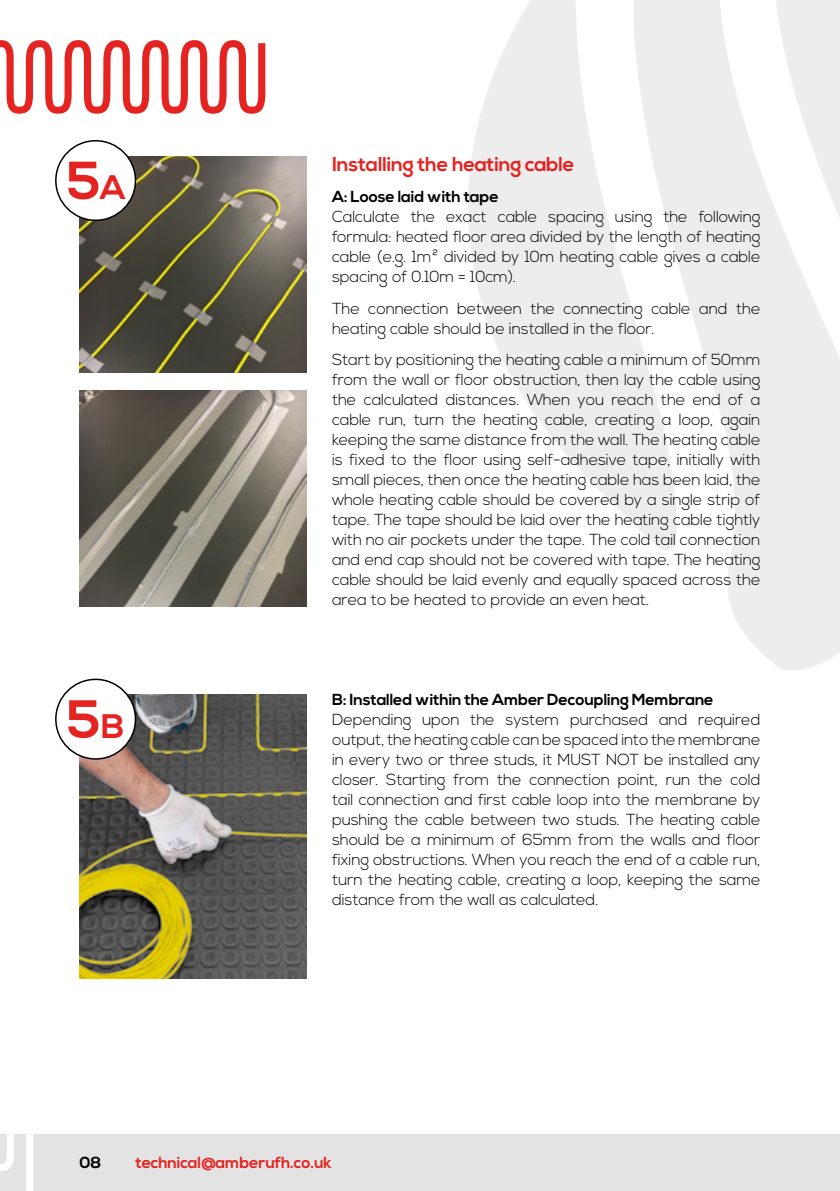
<style>
.page{position:relative;width:840px;height:1191px;background:#fff}
.page>*{position:absolute;margin:0;border:0;box-sizing:border-box;transform-origin:0 0}
.t1{font:700 53.4px "Nexa";color:#e52321}
.t2{font:700 20px "Nexa";letter-spacing:-.01em;color:#e52321}
.t3{font:300 16px/20px "Nexa";letter-spacing:-.01em;color:#000;text-align:justify}
.t4{font:700 16px "Nexa";letter-spacing:-.01em;color:#000}
.t5{font:700 16px "Nexa";letter-spacing:-.01em;color:#e52321}
.s1{font-size:34px}
</style>
<div class="page">
<svg style="left:678px;top:0;width:161px;height:670px;fill:#ededed"></svg>
<svg style="left:468px;top:0;width:210px;height:550px;fill:#ededed"></svg>
<div style="left:0;top:1134px;width:839px;height:57px;background:#e3e3e3"></div>
<img style="left:79px;top:156px;width:227px;height:216px">
<img style="left:79px;top:390px;width:227px;height:217px">
<svg style="left:0;top:1134px;width:33px;height:57px"></svg>
<svg style="left:0;top:40px;width:265px;height:74px"></svg>
<img style="left:79px;top:694px;width:227px;height:284px">
<div style="left:56px;top:141px;width:79px;height:79px;background:#fff;border-radius:50%"></div>
<div style="left:55px;top:140px;width:81px;height:81px;border:2px solid #000;border-radius:50%"></div>
<div style="left:56px;top:679px;width:79px;height:80px;background:#fff;border-radius:50%"></div>
<div style="left:55px;top:678px;width:81px;height:81px;border:2px solid #000;border-radius:50%"></div>
<h1 class="t1" style="left:66px;top:150px;width:61px">5<span class="s1">A</span></h1>
<h1 class="t1" style="left:66px;top:688px;width:59px">5<span class="s1">B</span></h1>
<p class="t2" style="left:332px;top:153px;width:244px">Installing the heating cable</p>
<p class="t4" style="left:332px;top:188px;width:168px">A: Loose laid with tape</p>
<p class="t3" style="left:332px;top:208px;width:430px">Calculate the exact cable spacing using the following formula: heated floor area divided by the length of heating cable (e.g. 1m² divided by 10m heating cable gives a cable spacing of 0.10m = 10cm).</p>
<p class="t3" style="left:332px;top:299px;width:430px">The connection between the connecting cable and the heating cable should be installed in the floor.</p>
<p class="t3" style="left:332px;top:350px;width:430px">Start by positioning the heating cable a minimum of 50mm from the wall or floor obstruction, then lay the cable using the calculated distances. When you reach the end of a cable run, turn the heating cable, creating a loop, again keeping the same distance from the wall. The heating cable is fixed to the floor using self-adhesive tape, initially with small pieces, then once the heating cable has been laid, the whole heating cable should be covered by a single strip of tape. The tape should be laid over the heating cable tightly with no air pockets under the tape. The cold tail connection and end cap should not be covered with tape. The heating cable should be laid evenly and equally spaced across the area to be heated to provide an even heat.</p>
<p class="t4" style="left:332px;top:690px;width:383px">B: Installed within the Amber Decoupling Membrane</p>
<p class="t3" style="left:332px;top:710px;width:430px">Depending upon the system purchased and required output, the heating cable can be spaced into the membrane in every two or three studs, it MUST NOT be installed any closer. Starting from the connection point, run the cold tail connection and first cable loop into the membrane by pushing the cable between two studs. The heating cable should be a minimum of 65mm from the walls and floor fixing obstructions. When you reach the end of a cable run, turn the heating cable, creating a loop, keeping the same distance from the wall as calculated.</p>
<p class="t4" style="left:79px;top:1152px;width:23px">08</p>
<p class="t5" style="left:135px;top:1152px;width:198px">technical@amberufh.co.uk</p>
</div>
